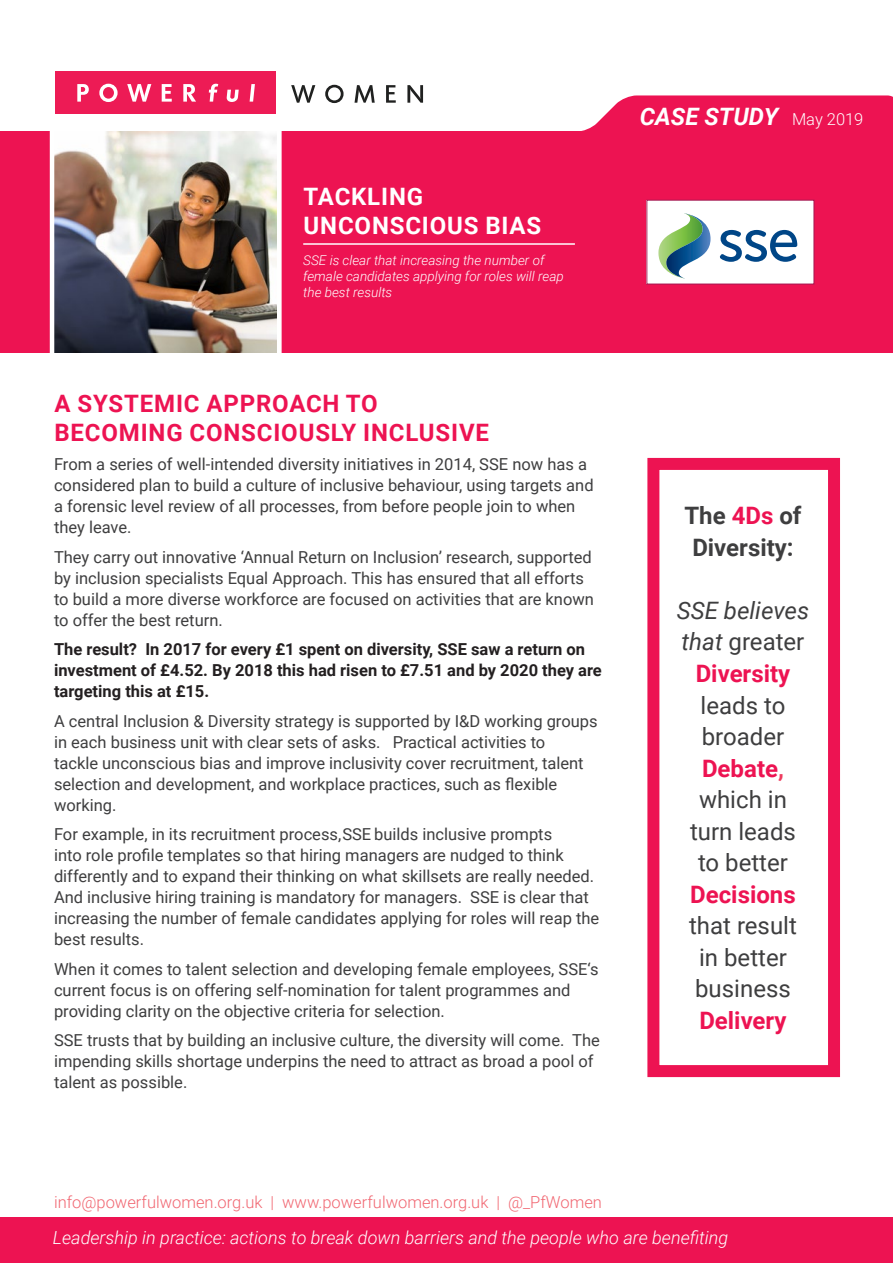
<style>
.page{position:relative;width:893px;height:1263px;background:#fff}
.page>*{position:absolute;margin:0;border:0;box-sizing:border-box;transform-origin:0 0}
.body_style{font:24px/31.5px "Roboto";color:#3e3e3f;text-align:center}
.t1{font:700 24px/28.8px "Roboto";letter-spacing:.035em;color:#ed1352}
.t2{font:700 24px/28.8px "Roboto";letter-spacing:.035em;color:#fff}
.body_style-2{font:700 24px/31.5px "Roboto";color:#3e3e3f;text-align:center}
.t3{font:italic 700 24px "Roboto";color:#fff}
.t4{font:italic 300 18px "Roboto";color:#fff}
.case_study_style{font:16.5px/21px "Roboto";color:#3e3e3f}
.case_study_style-2{font:700 16.5px/21px "Roboto";color:#231f20}
.t5{font:300 16.5px "Roboto";color:#f16671}
.t6{font:300 16.5px "Roboto";color:#fff}
.case_study_style-3{font:italic 300 13.5px/16.2px "Roboto";color:#fff}
.s1{color:#ed1352}
.s2{font-style:italic}
.s3{font-weight:700;color:#ed1352}
.s4{font-weight:700;color:#ee3b5e}
</style>
<div class="page">
<div style="left:647px;top:458px;width:193px;height:619px;border:12px solid #ed1352"></div>
<svg style="left:581px;top:95px;width:312px;height:36px;background:#ee2962"></svg>
<img style="left:54px;top:131px;width:222px;height:222px">
<div style="left:281px;top:131px;width:612px;height:222px;background:#ed1352"></div>
<div style="left:0;top:131px;width:51px;height:222px;background:#ed1352"></div>
<div style="left:647px;top:200px;width:167px;height:84px;background:#fff"></div>
<svg style="left:658px;top:213px;width:52px;height:66px"></svg>
<svg style="left:720px;top:230px;width:77px;height:32px"></svg>
<div style="left:646px;top:200px;width:168px;height:85px;border:1px solid #a61851"></div>
<hr style="left:303px;top:243px;width:272px;height:2px;background:#fff">
<svg style="left:291px;top:85px;width:24px;height:18px"></svg>
<svg style="left:325px;top:85px;width:19px;height:18px"></svg>
<svg style="left:354px;top:85px;width:21px;height:18px"></svg>
<svg style="left:386px;top:85px;width:10px;height:18px"></svg>
<svg style="left:407px;top:85px;width:16px;height:18px"></svg>
<div style="left:55px;top:71px;width:221px;height:42px;background:#ed1b55"></div>
<svg style="left:77px;top:84px;width:12px;height:18px"></svg>
<svg style="left:99px;top:84px;width:19px;height:18px"></svg>
<svg style="left:127px;top:84px;width:24px;height:18px"></svg>
<svg style="left:162px;top:84px;width:10px;height:18px"></svg>
<svg style="left:183px;top:84px;width:13px;height:18px"></svg>
<svg style="left:209px;top:84px;width:9px;height:18px"></svg>
<svg style="left:227px;top:90px;width:12px;height:12px"></svg>
<svg style="left:250px;top:84px;width:5px;height:18px"></svg>
<div style="left:277px;top:129px;width:5px;height:228px;background:#fff"></div>
<hr style="left:50px;top:129px;width:4px;height:228px;background:#fff">
<div style="left:0;top:1218px;width:893px;height:45px;background:#ed1352"></div>
<p class="t2" style="left:304px;top:181px;width:239px">TACKLING<br>UNCONSCIOUS BIAS</p>
<p class="case_study_style-3" style="left:303px;top:251px;width:262px">SSE is clear that increasing the number of female candidates applying for roles will reap the best results</p>
<p class="t1" style="left:54px;top:388px;width:436px">A SYSTEMIC APPROACH TO<br>BECOMING CONSCIOUSLY INCLUSIVE</p>
<p class="case_study_style" style="left:54px;top:453px;width:541px">From a series of well-intended diversity initiatives in 2014, SSE now has a considered plan to build a culture of inclusive behaviour, using targets and a forensic level review of all processes, from before people join to when they leave.</p>
<p class="case_study_style" style="left:54px;top:546px;width:541px">They carry out innovative ‘Annual Return on Inclusion’ research, supported by inclusion specialists Equal Approach. This has ensured that all efforts to build a more diverse workforce are focused on activities that are known to offer the best return.</p>
<p class="case_study_style-2" style="left:54px;top:638px;width:549px">The result? In 2017 for every £1 spent on diversity, SSE saw a return on investment of £4.52. By 2018 this had risen to £7.51 and by 2020 they are targeting this at £15.</p>
<p class="case_study_style" style="left:54px;top:710px;width:545px">A central Inclusion &amp; Diversity strategy is supported by I&amp;D working groups in each business unit with clear sets of asks. Practical activities to<br>tackle unconscious bias and improve inclusivity cover recruitment, talent selection and development, and workplace practices, such as flexible working.</p>
<p class="case_study_style" style="left:54px;top:823px;width:547px">For example, in its recruitment process, SSE builds inclusive prompts<br>into role profile templates so that hiring managers are nudged to think differently and to expand their thinking on what skillsets are really needed.<br>And inclusive hiring training is mandatory for managers. SSE is clear that increasing the number of female candidates applying for roles will reap the best results.</p>
<p class="case_study_style" style="left:54px;top:958px;width:546px">When it comes to talent selection and developing female employees, SSE‘s current focus is on offering self-nomination for talent programmes and providing clarity on the objective criteria for selection.</p>
<p class="case_study_style" style="left:54px;top:1029px;width:547px">SSE trusts that by building an inclusive culture, the diversity will come. The impending skills shortage underpins the need to attract as broad a pool of talent as possible.</p>
<p class="t3" style="left:640px;top:100px;width:140px">CASE STUDY</p>
<p class="t6" style="left:792px;top:108px;width:73px">May 2019</p>
<p class="body_style-2" style="left:684px;top:499px;width:119px">The <span class="s1">4Ds</span> of<br>Diversity:</p>
<p class="body_style" style="left:677px;top:594px;width:134px"><span class="s2">SSE believes that</span> greater<br><span class="s3">Diversity </span>leads to broader<br><span class="s3">Debate</span><span class="s4">, </span>which in turn leads to better<br><span class="s3">Decisions </span>that result in better business<br><span class="s3">Delivery</span></p>
<p class="t5" style="left:54px;top:1191px;width:549px">info@powerfulwomen.org.uk | www.powerfulwomen.org.uk | @_PfWomen</p>
<p class="t4" style="left:53px;top:1224px;width:677px">Leadership in practice: actions to break down barriers and the people who are benefiting</p>
</div>
